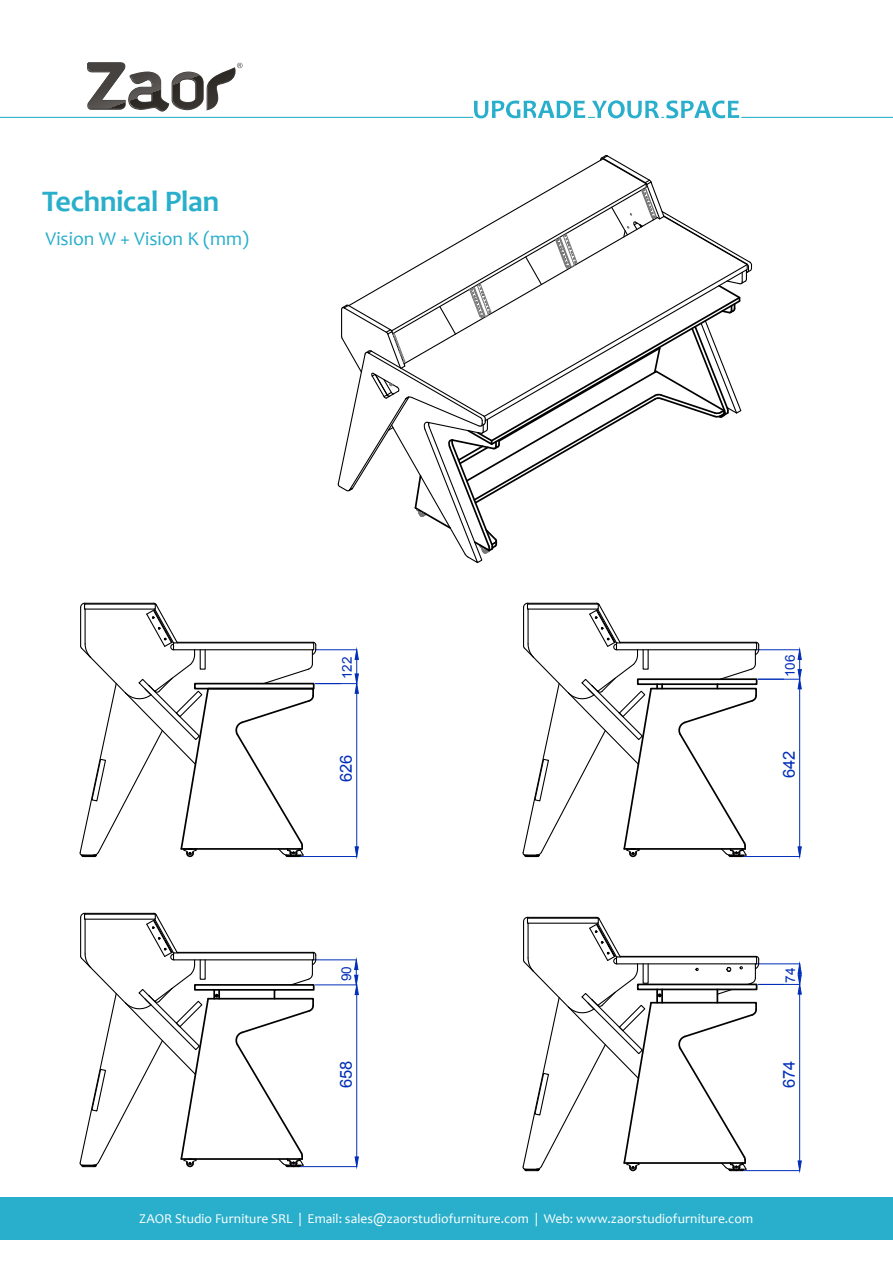
<style>
.page{position:relative;width:893px;height:1263px;background:#fff}
.page>*{position:absolute;margin:0;border:0;box-sizing:border-box;transform-origin:0 0}
.t1{font:700 30px "Candara";letter-spacing:-.015em;color:#29afcb}
.t2{font:19.5px "Candara";color:#29afcb}
.t3{font:16.5px "Arial";color:#002eb8}
.t4{font:13.5px "Candara";letter-spacing:.005em;color:#fff}
.t5{font:13.5px "Arial";color:#002eb8}
</style>
<div class="page">
<hr style="left:757px;top:649px;width:43px;height:1px;background:#002eb8">
<hr style="left:314px;top:959px;width:42px;height:1px;background:#002eb8">
<hr style="left:757px;top:963px;width:43px;height:1px;background:#002eb8">
<hr style="left:315px;top:649px;width:42px;height:1px;background:#002eb8">
<hr style="left:758px;top:984px;width:42px;height:1px;background:#002eb8">
<hr style="left:743px;top:1170px;width:57px;height:1px;background:#002eb8">
<hr style="left:799px;top:994px;width:1px;height:167px;background:#002eb8">
<svg style="left:797px;top:1160px;width:5px;height:11px"></svg>
<hr style="left:315px;top:984px;width:42px;height:1px;background:#002eb8">
<hr style="left:300px;top:1166px;width:57px;height:1px;background:#002eb8">
<hr style="left:356px;top:994px;width:1px;height:163px;background:#002eb8">
<svg style="left:354px;top:959px;width:5px;height:36px"></svg>
<svg style="left:354px;top:1156px;width:5px;height:11px"></svg>
<hr style="left:758px;top:679px;width:42px;height:1px;background:#002eb8">
<hr style="left:743px;top:856px;width:57px;height:1px;background:#002eb8">
<hr style="left:799px;top:689px;width:1px;height:158px;background:#002eb8">
<svg style="left:797px;top:649px;width:5px;height:41px"></svg>
<svg style="left:797px;top:846px;width:5px;height:11px"></svg>
<hr style="left:315px;top:683px;width:42px;height:1px;background:#002eb8">
<hr style="left:300px;top:856px;width:57px;height:1px;background:#002eb8">
<hr style="left:356px;top:693px;width:1px;height:154px;background:#002eb8">
<svg style="left:354px;top:649px;width:5px;height:45px"></svg>
<svg style="left:354px;top:846px;width:5px;height:11px"></svg>
<svg style="left:797px;top:963px;width:5px;height:32px"></svg>
<svg style="left:522px;top:602px;width:262px;height:255px"></svg>
<svg style="left:79px;top:602px;width:262px;height:255px"></svg>
<svg style="left:522px;top:916px;width:262px;height:256px"></svg>
<svg style="left:79px;top:912px;width:238px;height:256px"></svg>
<div style="left:0;top:1197px;width:893px;height:43px;background:#29afcb"></div>
<svg style="left:0;top:62px;width:893px;height:57px"></svg>
<svg style="left:337px;top:155px;width:416px;height:409px"></svg>
<h1 class="t1" style="left:42px;top:183px;width:179px">Technical Plan</h1>
<h2 class="t2" style="left:46px;top:226px;width:205px">Vision W + Vision K (mm)</h2>
<p class="t5" style="left:338px;top:679px;width:24px;rotate:-90deg">122</p>
<p class="t5" style="left:781px;top:677px;width:24px;rotate:-90deg">106</p>
<p class="t3" style="left:335px;top:782px;width:29px;rotate:-90deg">626</p>
<p class="t3" style="left:778px;top:778px;width:29px;rotate:-90deg">642</p>
<p class="t5" style="left:338px;top:981px;width:17px;rotate:-90deg">90</p>
<p class="t5" style="left:782px;top:982px;width:17px;rotate:-90deg">74</p>
<p class="t3" style="left:335px;top:1088px;width:29px;rotate:-90deg">658</p>
<p class="t3" style="left:778px;top:1088px;width:29px;rotate:-90deg">674</p>
<p class="t4" style="left:139px;top:1210px;width:615px">ZAOR Studio Furniture SRL | Email: sales@zaorstudiofurniture.com | Web: www.zaorstudiofurniture.com</p>
</div>
